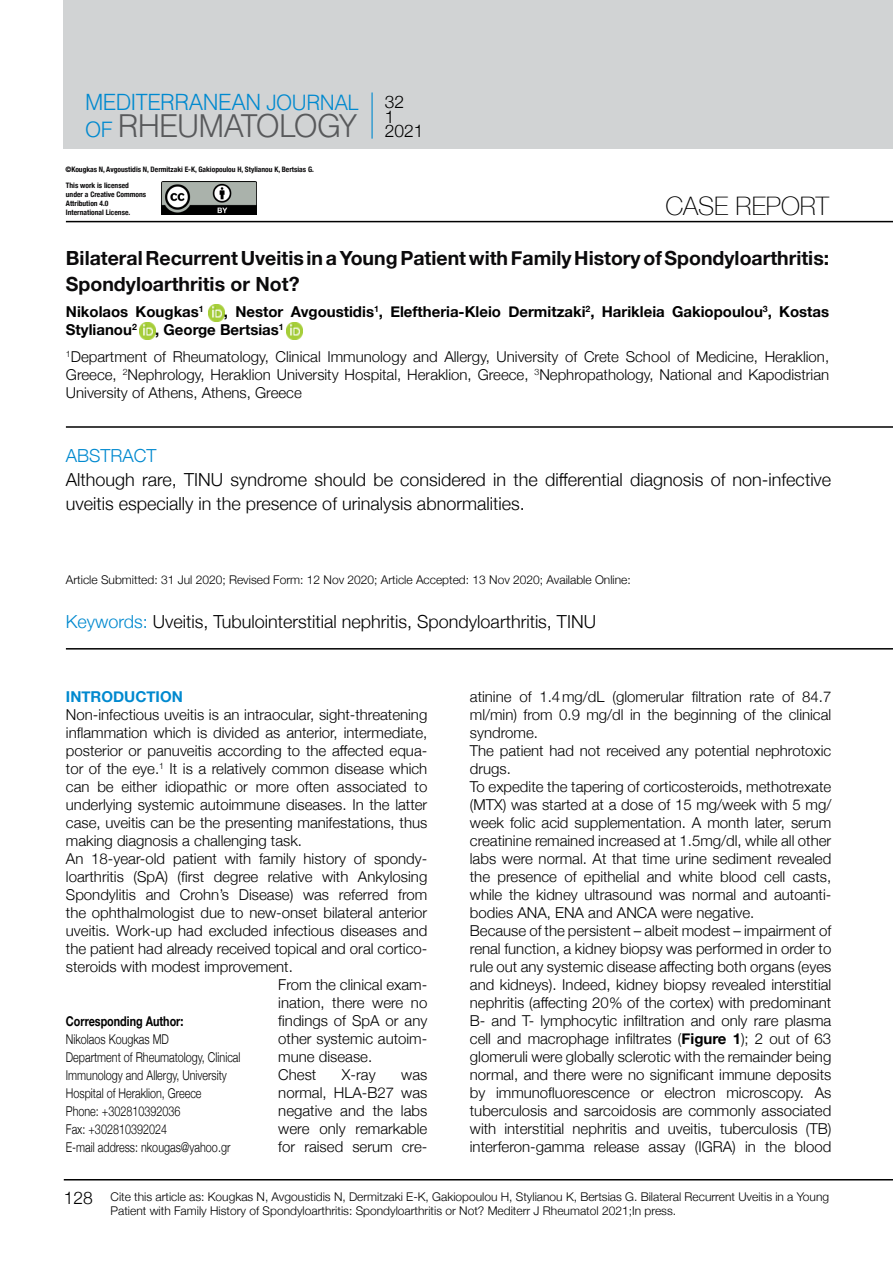
<style>
.page{position:relative;width:893px;height:1263px;background:#fff}
.page>*{position:absolute;margin:0;border:0;box-sizing:border-box;transform-origin:0 0}
.t1{font:31.2px "UB Helvetica Light";letter-spacing:-.025em;color:#58595b}
.t2{font:100 25.5px "Helvetica Neue";color:#000}
.t3{font:22.2px "UB Helvetica Light";letter-spacing:-.02em;color:#0089cf}
.t4{font:700 19.5px/25.5px "Helvetica Neue";color:#0b0a0b}
.HTML_Preformatted{font:300 18px/24px "Helvetica Neue";color:#000}
.t5{font:300 18px "Helvetica Neue";color:#0089cf}
.t6{font:300 17.4px/15px "Helvetica Neue";color:#000}
.t7{font:300 15px/18px "Helvetica Neue";color:#000;text-align:justify}
.t8{font:700 15px/18px "Helvetica Neue";color:#000}
.titlaki{font:700 15px "Helvetica Neue";color:#0089cf}
.t9{font:300 13.5px/18px "Helvetica Neue";color:#000;scale:.8 1}
.t10{font:700 13.5px/18px "Helvetica Neue";color:#000;scale:.8 1}
.HTML_Preformatted-2{font:300 12px/13.5px "Helvetica Neue";color:#000}
.t11{font:700 condensed 7.5px/9px "Helvetica Neue";color:#0b0a0b}
.s1{font-size:21px}
.s2{font-size:21px;color:#0089cf}
.s3{color:#0089cf}
.s4{font-weight:300}
.s5{font-weight:700}
</style>
<div class="page">
<div style="left:64px;top:0;width:829px;height:149px;background:#d1d3d4"></div>
<hr style="left:371px;top:92px;width:2px;height:47px;background:#0089cf">
<hr style="left:64px;top:1179px;width:829px;height:1px;background:#000">
<hr style="left:66px;top:221px;width:827px;height:1px;background:#000">
<img style="left:162px;top:181px;width:94px;height:34px">
<hr style="left:66px;top:648px;width:827px;height:1px;background:#000">
<hr style="left:66px;top:426px;width:827px;height:2px;background:#000">
<img style="left:208px;top:305px;width:16px;height:16px">
<img style="left:139px;top:323px;width:17px;height:16px">
<img style="left:286px;top:323px;width:16px;height:16px">
<h3 class="t3" style="left:85px;top:89px;width:275px">MEDITERRANEAN <span class="s1">JOURNAL</span></h3>
<h1 class="t1" style="left:85px;top:107px;width:273px"><span class="s2">OF</span> RHEUMATOLOGY</h1>
<p class="t11" style="left:65px;top:164px;width:250px">©Kougkas N, Avgoustidis N, Dermitzaki E-K, Gakiopoulou H, Stylianou K, Bertsias G.</p>
<p class="t11" style="left:66px;top:180px;width:82px">This work is licensed under a Creative Commons<br>Attribution 4.0<br>International License.</p>
<p class="t6" style="left:385px;top:93px;width:40px">32<br>1<br>2021</p>
<h2 class="t2" style="left:666px;top:186px;width:165px">CASE REPORT</h2>
<p class="t4" style="left:66px;top:246px;width:765px">Bilateral Recurrent Uveitis in a Young Patient with Family History of Spondyloarthritis:<br>Spondyloarthritis or Not?</p>
<p class="t8" style="left:66px;top:303px;width:139px">Nikolaos Kougkas<sup>1</sup></p>
<p class="t8" style="left:66px;top:303px;width:765px;text-indent:158px">, Nestor Avgoustidis<sup>1</sup>, Eleftheria-Kleio Dermitzaki<sup>2</sup>, Harikleia Gakiopoulou<sup>3</sup>, Kostas<br>Stylianou<sup>2</sup> , George Bertsias<sup>1</sup></p>
<p class="t7" style="left:66px;top:346px;width:765px"><sup>1</sup>Department of Rheumatology, Clinical Immunology and Allergy, University of Crete School of Medicine, Heraklion, Greece, <sup>2</sup>Nephrology, Heraklion University Hospital, Heraklion, Greece, <sup>3</sup>Nephropathology, National and Kapodistrian University of Athens, Athens, Greece</p>
<p class="t5" style="left:66px;top:441px;width:92px">ABSTRACT</p>
<p class="HTML_Preformatted" style="left:66px;top:466px;width:767px">Although rare, TINU syndrome should be considered in the differential diagnosis of non-infective uveitis especially in the presence of urinalysis abnormalities.</p>
<p class="HTML_Preformatted-2" style="left:66px;top:572px;width:566px">Article Submitted: 31 Jul 2020; Revised Form: 12 Nov 2020; Article Accepted: 13 Nov 2020; Available Online:</p>
<p class="HTML_Preformatted" style="left:66px;top:608px;width:532px"><span class="s3">Keywords:</span> Uveitis, Tubulointerstitial nephritis, Spondyloarthritis, TINU</p>
<p class="titlaki" style="left:66px;top:685px;width:118px">INTRODUCTION</p>
<p class="t7" style="left:66px;top:705px;width:363px">Non-infectious uveitis is an intraocular, sight-threatening inflammation which is divided as anterior, intermediate, posterior or panuveitis according to the affected equa&shy;tor of the eye.<sup>1</sup> It is a relatively common disease which can be either idiopathic or more often associated to underlying systemic autoimmune diseases. In the latter case, uveitis can be the presenting manifestations, thus making diagnosis a challenging task.</p>
<p class="t7" style="left:66px;top:849px;width:363px">An 18-year-old patient with family history of spondy&shy;loarthritis (SpA) (first degree relative with Ankylosing Spondylitis and Crohn’s Disease) was referred from the ophthalmologist due to new-onset bilateral anterior uveitis. Work-up had excluded infectious diseases and the patient had already received topical and oral cortico&shy;steroids with modest improvement.</p>
<p class="t7" style="left:278px;top:975px;width:151px">From the clinical exam&shy;ination, there were no findings of SpA or any other systemic autoim&shy;mune disease.</p>
<p class="t7" style="left:278px;top:1065px;width:40px">Chest</p>
<p class="t7" style="left:342px;top:1065px;width:35px">X-ray</p>
<p class="t10" style="left:66px;top:1013px;width:149px">Corresponding Author:<br><span class="s4">Nikolaos Kougkas MD</span></p>
<p class="t9" style="left:66px;top:1047px;width:220px">Department of Rheumatology, Clinical<br>Immunology and Allergy, University<br>Hospital of Heraklion, Greece</p>
<p class="t9" style="left:66px;top:1101px;width:145px">Phone: +302810392036</p>
<p class="t9" style="left:66px;top:1119px;width:128px">Fax: +302810392024</p>
<p class="t9" style="left:66px;top:1137px;width:207px">E-mail address: nkougas@yahoo.gr</p>
<p class="t7" style="left:278px;top:1065px;width:151px;text-indent:123px">was normal, HLA-B27 was negative and the labs were only remarkable for raised serum cre-</p>
<p class="t7" style="left:470px;top:687px;width:363px">atinine of 1.4mg/dL (glomerular filtration rate of 84.7 ml/min) from 0.9 mg/dl in the beginning of the clinical syndrome.</p>
<p class="t7" style="left:470px;top:741px;width:363px">The patient had not received any potential nephrotoxic drugs.</p>
<p class="t7" style="left:470px;top:777px;width:363px">To expedite the tapering of corticosteroids, methotrexate (MTX) was started at a dose of 15 mg/week with 5 mg/ week folic acid supplementation. A month later, serum creatinine remained increased at 1.5mg/dl, while all other labs were normal. At that time urine sediment revealed the presence of epithelial and white blood cell casts, while the kidney ultrasound was normal and autoanti&shy;bodies ANA, ENA and ANCA were negative.</p>
<p class="t7" style="left:470px;top:921px;width:363px">Because of the persistent – albeit modest – impairment of renal function, a kidney biopsy was performed in order to rule out any systemic disease affecting both organs (eyes and kidneys). Indeed, kidney biopsy revealed interstitial nephritis (affecting 20% of the cortex) with predominant B- and T- lymphocytic infiltration and only rare plasma cell and macrophage infiltrates (<span class="s5">Figure 1</span>); 2 out of 63 glomeruli were globally sclerotic with the remainder being normal, and there were no significant immune deposits by immunofluorescence or electron microscopy. As tuberculosis and sarcoidosis are commonly associated with interstitial nephritis and uveitis, tuberculosis (TB) interferon-gamma release assay (IGRA) in the blood</p>
<p class="t6" style="left:64px;top:1189px;width:31px">128</p>
<p class="HTML_Preformatted-2" style="left:111px;top:1189px;width:720px">Cite this article as: Kougkas N, Avgoustidis N, Dermitzaki E-K, Gakiopoulou H, Stylianou K, Bertsias G. Bilateral Recurrent Uveitis in a Young<br>Patient with Family History of Spondyloarthritis: Spondyloarthritis or Not? Mediterr J Rheumatol 2021;In press.</p>
</div>
